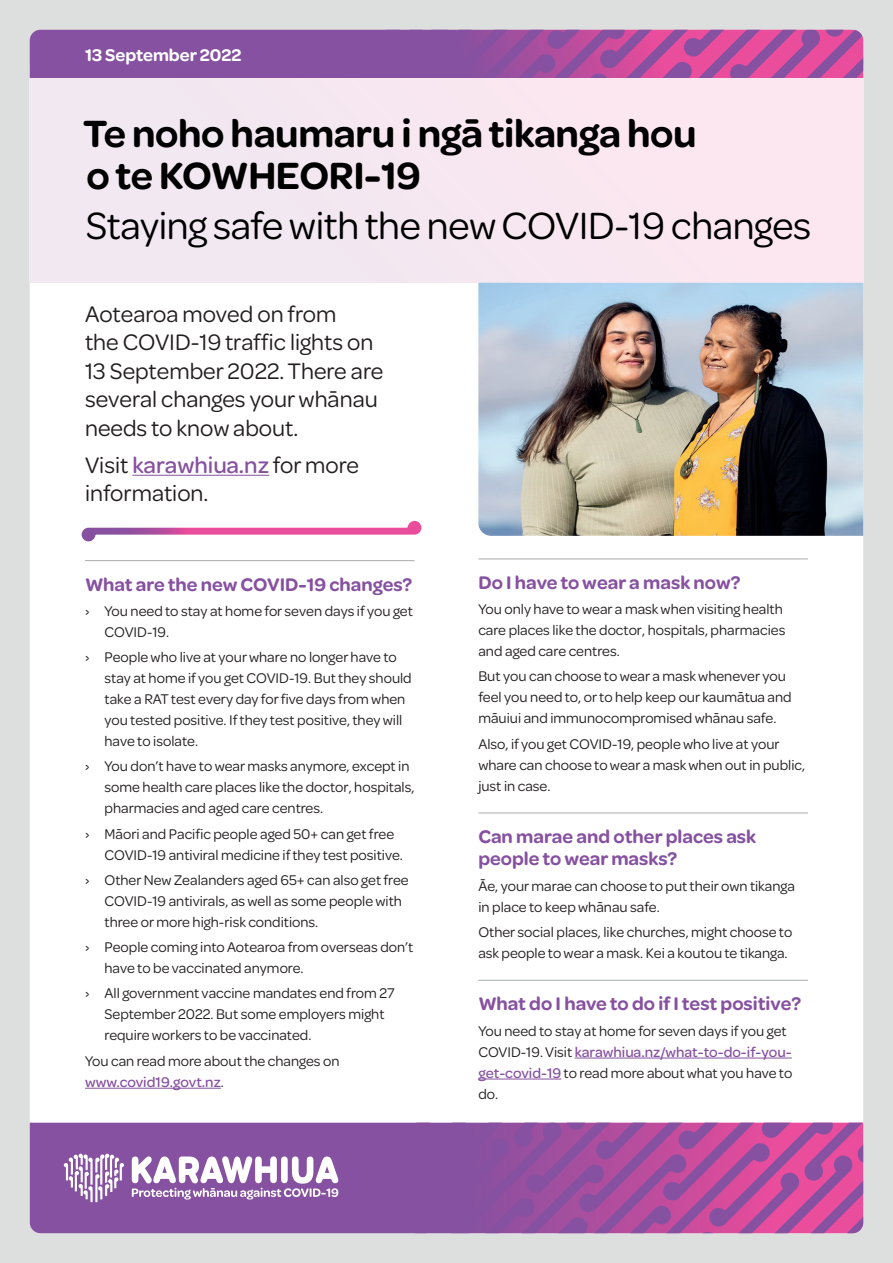
<style>
.page{position:relative;width:893px;height:1263px;background:#dddede}
.page>*{position:absolute;margin:0;border:0;box-sizing:border-box;transform-origin:0 0}
.t1{font:600 40.5px/42px "Omnes";letter-spacing:-.01em;color:#000001}
.t2{font:40.5px "Omnes";letter-spacing:-.01em;color:#000001}
.t3{font:24px/28.5px "Omnes";color:#231f20}
.t4{font:600 19.5px/22.5px "Omnes";color:#8651a0}
.t5{font:600 18px "Omnes";color:#fff}
.t6{font:15px/21px "Omnes";color:#231f20}
.s1{font-weight:500;color:#8651a0}
</style>
<div class="page">
<div style="left:30px;top:56px;width:833px;height:1177px;background:#fff;border-radius:11px"></div>
<div style="left:30px;top:1123px;width:322px;height:110px;background:#8651a0"></div>
<svg style="left:352px;top:1123px;width:511px;height:110px;background:#a04f9e"></svg>
<svg style="left:64px;top:1154px;width:60px;height:48px"></svg>
<svg style="left:132px;top:1156px;width:206px;height:43px"></svg>
<svg style="left:30px;top:30px;width:833px;height:49px;background:#9c53a0"></svg>
<div style="left:30px;top:79px;width:833px;height:204px;background:#f6e7f0"></div>
<img style="left:478px;top:283px;width:385px;height:253px">
<hr style="left:132px;top:475px;width:137px;height:1px;background:#8651a0">
<hr style="left:85px;top:560px;width:330px;height:1px;background:#a8abab">
<hr style="left:85px;top:1088px;width:136px;height:1px;background:#8651a0">
<hr style="left:478px;top:559px;width:330px;height:1px;background:#a8abab">
<hr style="left:478px;top:813px;width:330px;height:1px;background:#a8abab">
<hr style="left:478px;top:980px;width:330px;height:1px;background:#a8abab">
<hr style="left:575px;top:1058px;width:217px;height:1px;background:#8651a0">
<hr style="left:478px;top:1079px;width:83px;height:1px;background:#8651a0">
<svg style="left:82px;top:521px;width:339px;height:20px"></svg>
<p class="t5" style="left:85px;top:42px;width:158px">13 September 2022</p>
<h1 class="t1" style="left:83px;top:110px;width:615px">Te noho haumaru i ngā tikanga hou ote KOWHEORI-19</h1>
<h1 class="t2" style="left:86px;top:198px;width:727px">Staying safe with the new COVID-19 changes</h1>
<h2 class="t3" style="left:85px;top:298px;width:300px">Aotearoa moved on from<br>the COVID-19 traffic lights on<br>13 September 2022. There are several changes your whānau needs to know about.</h2>
<h2 class="t3" style="left:85px;top:449px;width:275px">Visit <span class="s1">karawhiua.nz</span> for more information.</h2>
<h3 class="t4" style="left:85px;top:572px;width:329px">What are the new COVID-19 changes?</h3>
<p class="t6" style="left:105px;top:599px;width:310px;text-indent:-20px">› You need to stay at home for seven days if you get<br>COVID-19.</p>
<p class="t6" style="left:105px;top:646px;width:309px;text-indent:-20px">› People who live at your whare no longer have to stay at home if you get COVID-19. But they should take a RAT test every day for five days from when you tested positive. If they test positive, they will have to isolate.</p>
<p class="t6" style="left:105px;top:755px;width:312px;text-indent:-20px">› You don’t have to wear masks anymore, except in some health care places like the doctor, hospitals, pharmacies and aged care centres.</p>
<p class="t6" style="left:105px;top:822px;width:300px;text-indent:-20px">› Māori and Pacific people aged 50+ can get free<br>COVID-19 antiviral medicine if they test positive.</p>
<p class="t6" style="left:105px;top:868px;width:306px;text-indent:-20px">› Other New Zealanders aged 65+ can also get free<br>COVID-19 antivirals, as well as some people with three or more high-risk conditions.</p>
<p class="t6" style="left:105px;top:936px;width:310px;text-indent:-20px">› People coming into Aotearoa from overseas don’t have to be vaccinated anymore.</p>
<p class="t6" style="left:105px;top:982px;width:292px;text-indent:-20px">› All government vaccine mandates end from 27<br>September 2022. But some employers might require workers to be vaccinated.</p>
<p class="t6" style="left:85px;top:1049px;width:256px">You can read more about the changes on <span class="s1">www.covid19.govt.nz</span>.</p>
<h3 class="t4" style="left:478px;top:570px;width:264px">Do I have to wear a mask now?</h3>
<p class="t6" style="left:478px;top:598px;width:308px">You only have to wear a mask when visiting health care places like the doctor, hospitals, pharmacies and aged care centres.</p>
<p class="t6" style="left:478px;top:665px;width:315px">But you can choose to wear a mask whenever you feel you need to, or to help keep our kaumātua and māuiui and immunocompromised whānau safe.</p>
<p class="t6" style="left:478px;top:732px;width:328px">Also, if you get COVID-19, people who live at your whare can choose to wear a mask when out in public, just in case.</p>
<h3 class="t4" style="left:478px;top:824px;width:279px">Can marae and other places ask people to wear masks?</h3>
<p class="t6" style="left:478px;top:874px;width:318px">Āe, your marae can choose to put their own tikanga in place to keep whānau safe.</p>
<p class="t6" style="left:478px;top:921px;width:316px">Other social places, like churches, might choose to ask people to wear a mask. Kei a koutou te tikanga.</p>
<h3 class="t4" style="left:478px;top:991px;width:324px">What do I have to do if I test positive?</h3>
<p class="t6" style="left:478px;top:1019px;width:316px">You need to stay at home for seven days if you get COVID-19. Visit <span class="s1">karawhiua.nz/what-to-do-if-you&shy;get-covid-19</span> to read more about what you have to do.</p>
</div>
